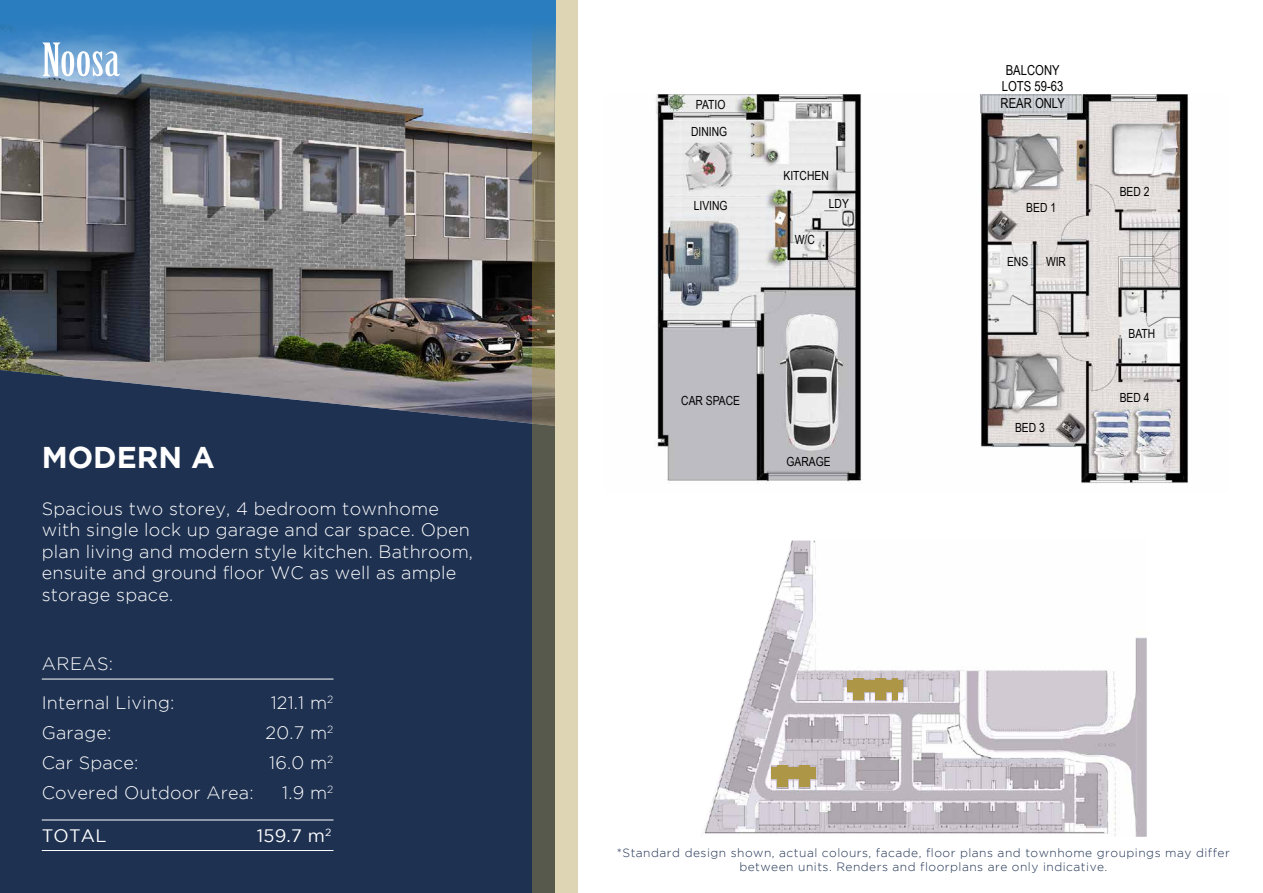
<style>
.page{position:relative;width:1263px;height:893px;background:#fff}
.page>*{position:absolute;margin:0;border:0;box-sizing:border-box;transform-origin:0 0}
.t1{font:45px "Birch Std";color:#fff;scale:1.2 1}
.t2{font:700 30px "Gotham";color:#fff}
.t3{font:300 18px/21.6px "Gotham";letter-spacing:.01em;color:#fff}
.t4{font:18px "Gotham";letter-spacing:.01em;color:#fff}
.t5{font:13.8px/16.5px "Arial Narrow";color:#000;text-align:center}
.t6{font:12.6px "Arial Narrow";color:#000}
.t7{font:300 12px/14.4px "Gotham";letter-spacing:.04em;color:#1e3151;text-align:center}
</style>
<div class="page">
<img style="left:704px;top:541px;width:443px;height:296px">
<img style="left:656px;top:94px;width:532px;height:390px">
<div style="left:981px;top:94px;width:101px;height:3px;background:#ebecec;border:1px solid #919395"></div>
<img style="left:981px;top:95px;width:101px;height:18px">
<div style="left:0;top:0;width:555px;height:893px;background:#1e3151"></div>
<img style="left:0;top:102px;width:532px;height:322px">
<svg style="left:532px;top:0;width:46px;height:893px;background:#a59f86"></svg>
<svg style="left:0;top:0;width:555px;height:102px;background:#518bbe"></svg>
<div style="left:771px;top:767px;width:44px;height:12px;background:#ad9646"></div>
<div style="left:848px;top:680px;width:55px;height:12px;background:#ad9646"></div>
<div style="left:777px;top:766px;width:10px;height:21px;background:#ad9646"></div>
<div style="left:853px;top:679px;width:11px;height:21px;background:#ad9646"></div>
<div style="left:799px;top:766px;width:11px;height:21px;background:#ad9646"></div>
<div style="left:875px;top:679px;width:11px;height:21px;background:#ad9646"></div>
<div style="left:891px;top:679px;width:6px;height:21px;background:#ad9646"></div>
<hr style="left:42px;top:679px;width:291px;height:1px;background:#fff">
<hr style="left:42px;top:820px;width:291px;height:1px;background:#fff">
<hr style="left:42px;top:850px;width:291px;height:1px;background:#fff">
<h1 class="t1" style="left:42px;top:35px;width:67px">Noosa</h1>
<h2 class="t2" style="left:42px;top:440px;width:175px">MODERN A</h2>
<p class="t3" style="left:42px;top:497px;width:433px">Spacious two storey, 4 bedroom townhome with single lock up garage and car space. Open plan living and modern style kitchen. Bathroom, ensuite and ground floor WC as well as ample storage space.</p>
<p class="t3" style="left:42px;top:644px;width:134px;line-height:38.5px">AREAS:<br>Internal Living:</p>
<p class="t3" style="left:271px;top:691px;width:64px">121.1 m<sup>2</sup></p>
<p class="t3" style="left:42px;top:721px;width:71px">Garage:</p>
<p class="t3" style="left:266px;top:721px;width:69px">20.7 m<sup>2</sup></p>
<p class="t3" style="left:42px;top:751px;width:98px">Car Space:</p>
<p class="t3" style="left:269px;top:751px;width:66px">16.0 m<sup>2</sup></p>
<p class="t3" style="left:42px;top:781px;width:214px">Covered Outdoor Area:</p>
<p class="t3" style="left:282px;top:781px;width:53px">1.9 m<sup>2</sup></p>
<p class="t4" style="left:42px;top:825px;width:66px">TOTAL</p>
<p class="t4" style="left:257px;top:825px;width:76px">159.7 m<sup>2</sup></p>
<p class="t6" style="left:696px;top:95px;width:31px">PATIO</p>
<p class="t6" style="left:691px;top:123px;width:38px">DINING</p>
<p class="t6" style="left:694px;top:197px;width:35px">LIVING</p>
<p class="t6" style="left:783px;top:166px;width:47px">KITCHEN</p>
<p class="t6" style="left:795px;top:230px;width:22px">W/C</p>
<p class="t6" style="left:829px;top:194px;width:22px">LDY</p>
<p class="t6" style="left:681px;top:392px;width:60px">CAR SPACE</p>
<p class="t6" style="left:786px;top:452px;width:46px">GARAGE</p>
<p class="t5" style="left:1000px;top:61px;width:66px">BALCONY<br>LOTS 59-63<br>REAR ONLY</p>
<p class="t6" style="left:1026px;top:198px;width:31px">BED 1</p>
<p class="t6" style="left:1007px;top:252px;width:23px">ENS</p>
<p class="t6" style="left:1046px;top:252px;width:22px">WIR</p>
<p class="t6" style="left:1015px;top:418px;width:31px">BED 3</p>
<p class="t6" style="left:1120px;top:182px;width:31px">BED 2</p>
<p class="t6" style="left:1128px;top:324px;width:28px">BATH</p>
<p class="t6" style="left:1120px;top:388px;width:31px">BED 4</p>
<p class="t7" style="left:617px;top:845px;width:614px">*Standard design shown, actual colours, facade, floor plans and townhome groupings may differ between units. Renders and floorplans are only indicative.</p>
</div>
